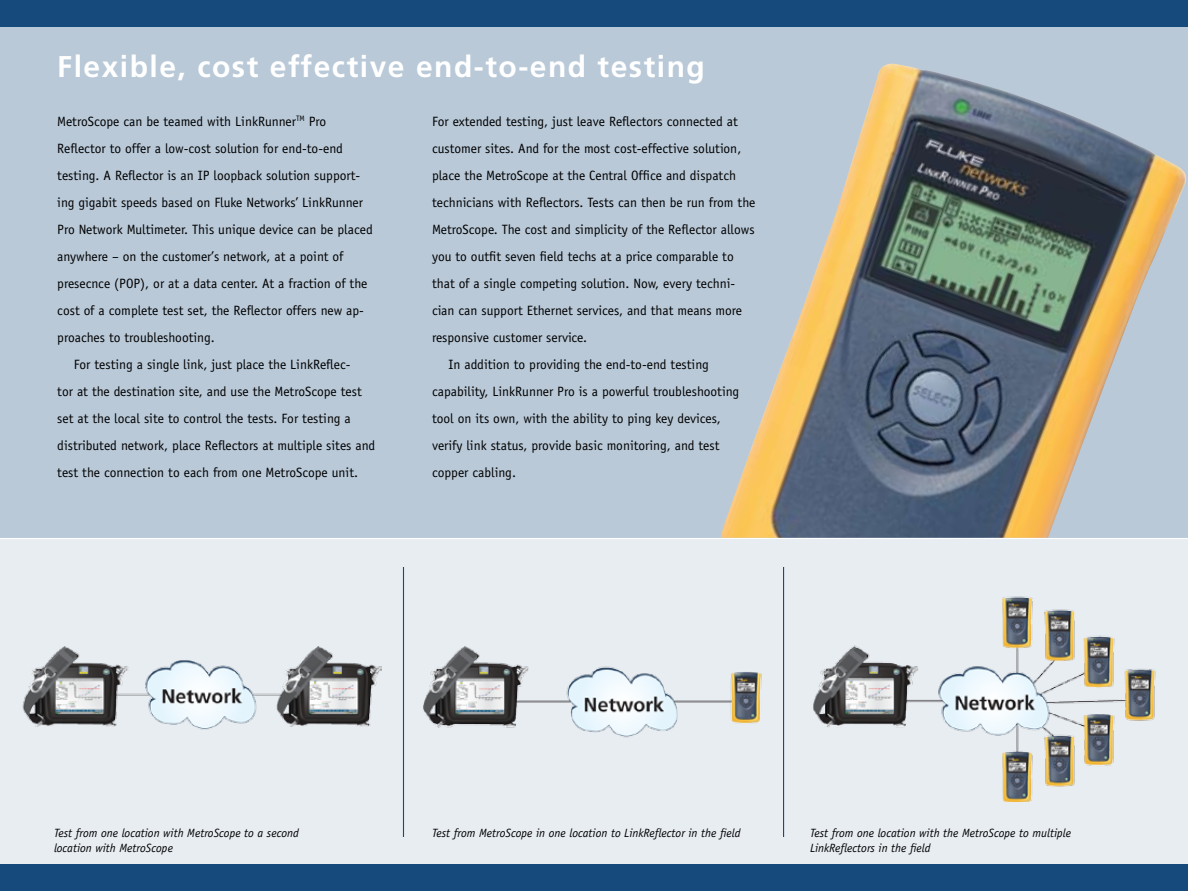
<style>
.page{position:relative;width:1188px;height:891px;background:#fff}
.page>*{position:absolute;margin:0;border:0;box-sizing:border-box;transform-origin:0 0}
.t1{font:700 30px "Frutiger";letter-spacing:.05em;color:#fff}
.t2{font:13.5px "Officina Sans";color:#000}
.t3{font:italic 12px/15px "Officina Sans";color:#000}
</style>
<div class="page">
<div style="left:0;top:17px;width:1188px;height:679px;background:#b9c9d8"></div>
<div style="left:0;top:538px;width:1188px;height:327px;background:#e8edf2"></div>
<div style="left:0;top:0;width:1188px;height:27px;background:#174a7c"></div>
<div style="left:0;top:864px;width:1188px;height:27px;background:#174a7c"></div>
<img style="left:22px;top:646px;width:360px;height:84px">
<img style="left:423px;top:646px;width:339px;height:92px">
<img style="left:721px;top:64px;width:465px;height:474px">
<img style="left:813px;top:596px;width:343px;height:205px">
<hr style="left:403px;top:567px;width:1px;height:270px;background:#174a7c">
<hr style="left:783px;top:567px;width:1px;height:270px;background:#174a7c">
<hr style="left:0;top:538px;width:1188px;height:1px;background:#fff">
<h1 class="t1" style="left:57px;top:49px;width:649px">Flexible, cost effective end-to-end testing</h1>
<p class="t2" style="left:57px;top:113px;width:271px">MetroScope can be teamed with LinkRunner<sup>TM</sup> Pro</p>
<p class="t2" style="left:57px;top:140px;width:287px">Reflector to offer a low-cost solution for end-to-end</p>
<p class="t2" style="left:57px;top:167px;width:305px">testing. A Reflector is an IP loopback solution support-</p>
<p class="t2" style="left:57px;top:194px;width:307px">ing gigabit speeds based on Fluke Networks’ LinkRunner</p>
<p class="t2" style="left:57px;top:221px;width:317px">Pro Network Multimeter. This unique device can be placed</p>
<p class="t2" style="left:57px;top:248px;width:288px">anywhere – on the customer’s network, at a point of</p>
<p class="t2" style="left:57px;top:275px;width:312px">presecnce (POP), or at a data center. At a fraction of the</p>
<p class="t2" style="left:57px;top:302px;width:308px">cost of a complete test set, the Reflector offers new ap-</p>
<p class="t2" style="left:57px;top:329px;width:159px">proaches to troubleshooting.</p>
<p class="t2" style="left:74px;top:356px;width:278px">For testing a single link, just place the LinkReflec-</p>
<p class="t2" style="left:57px;top:383px;width:306px">tor at the destination site, and use the MetroScope test</p>
<p class="t2" style="left:57px;top:410px;width:295px">set at the local site to control the tests. For testing a</p>
<p class="t2" style="left:57px;top:437px;width:320px">distributed network, place Reflectors at multiple sites and</p>
<p class="t2" style="left:57px;top:464px;width:302px">test the connection to each from one MetroScope unit.</p>
<p class="t2" style="left:432px;top:113px;width:307px">For extended testing, just leave Reflectors connected at</p>
<p class="t2" style="left:432px;top:140px;width:311px">customer sites. And for the most cost-effective solution,</p>
<p class="t2" style="left:432px;top:167px;width:306px">place the MetroScope at the Central Office and dispatch</p>
<p class="t2" style="left:432px;top:194px;width:325px">technicians with Reflectors. Tests can then be run from the</p>
<p class="t2" style="left:432px;top:221px;width:324px">MetroScope. The cost and simplicity of the Reflector allows</p>
<p class="t2" style="left:432px;top:248px;width:303px">you to outfit seven field techs at a price comparable to</p>
<p class="t2" style="left:432px;top:275px;width:305px">that of a single competing solution. Now, every techni-</p>
<p class="t2" style="left:432px;top:302px;width:312px">cian can support Ethernet services, and that means more</p>
<p class="t2" style="left:432px;top:329px;width:157px">responsive customer service.</p>
<p class="t2" style="left:449px;top:356px;width:262px">In addition to providing the end-to-end testing</p>
<p class="t2" style="left:432px;top:383px;width:309px">capability, LinkRunner Pro is a powerful troubleshooting</p>
<p class="t2" style="left:432px;top:410px;width:290px">tool on its own, with the ability to ping key devices,</p>
<p class="t2" style="left:432px;top:437px;width:289px">verify link status, provide basic monitoring, and test</p>
<p class="t2" style="left:432px;top:464px;width:86px">copper cabling.</p>
<p class="t3" style="left:54px;top:826px;width:246px">Test from one location with MetroScope to a second location with MetroScope</p>
<p class="t3" style="left:432px;top:825px;width:310px">Test from MetroScope in one location to LinkReflector in the field</p>
<p class="t3" style="left:810px;top:826px;width:263px">Test from one location with the MetroScope to multiple<br>LinkReflectors in the field</p>
</div>
